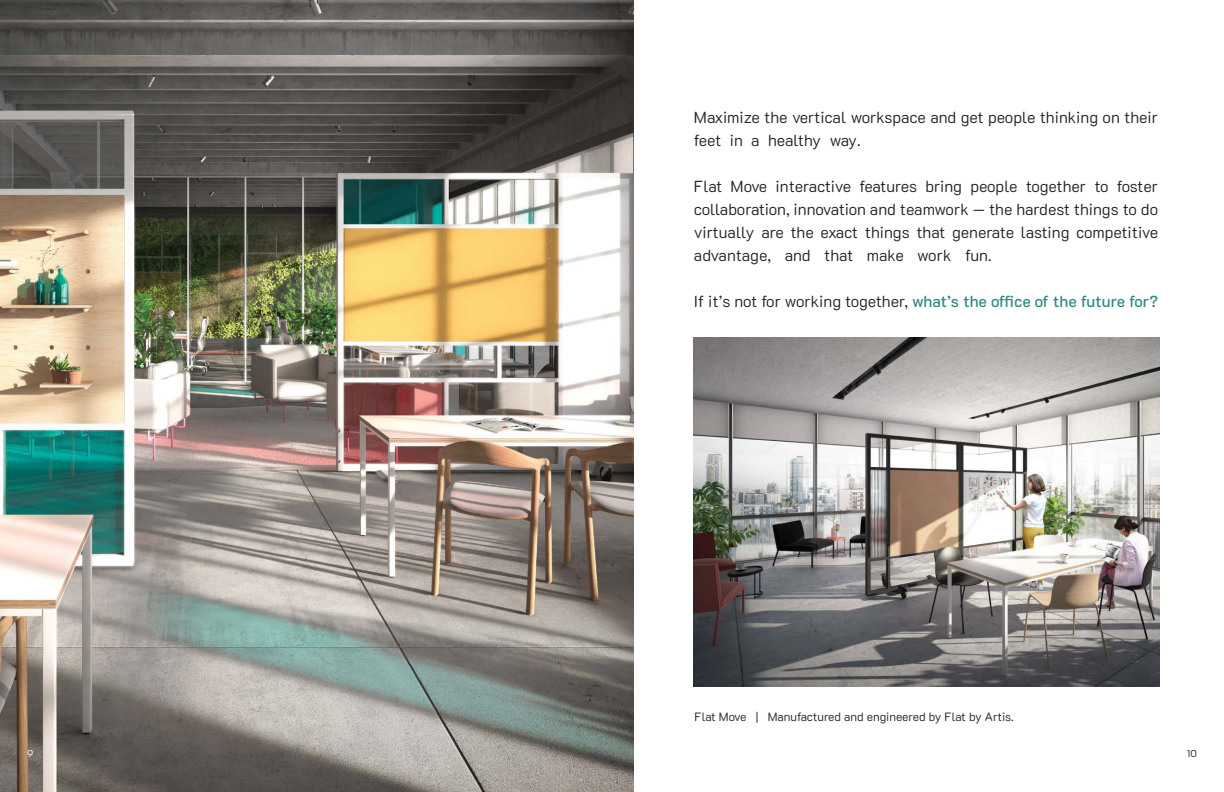
<style>
.page{position:relative;width:1224px;height:792px;background:#fff}
.page>*{position:absolute;margin:0;border:0;box-sizing:border-box;transform-origin:0 0}
.t1{font:300 16px/23px "K2 D";color:#221e1f}
.t2{font:500 16px "K2 D";letter-spacing:-.005em;color:#2f8a7f}
.t3{font:300 12px "K2 D";color:#221e1f}
.t4{font:300 10px "K2 D";color:#221e1f}
.t5{font:300 10px "K2 D";color:#fff}
.s1{font-weight:300;color:#221e1f}
</style>
<div class="page">
<img style="left:0;top:0;width:633px;height:792px">
<img style="left:694px;top:338px;width:465px;height:348px">
<p class="t1" style="left:694px;top:106px;width:466px">Maximize the vertical workspace and get people thinking on their feet in a healthy way.</p>
<p class="t1" style="left:694px;top:175px;width:466px;text-align:justify">Flat Move interactive features bring people together to foster collaboration, innovation and teamwork — the hardest things to do virtually are the exact things that generate lasting competitive advantage, and that make work fun.</p>
<p class="t2" style="left:694px;top:292px;width:466px"><span class="s1">If it’s not for working together,</span> what’s the office of the future for?</p>
<p class="t3" style="left:695px;top:710px;width:321px">Flat Move | Manufactured and engineered by Flat by Artis.</p>
<p class="t5" style="left:27px;top:748px;width:8px">9</p>
<p class="t4" style="left:1187px;top:748px;width:11px">10</p>
</div>
